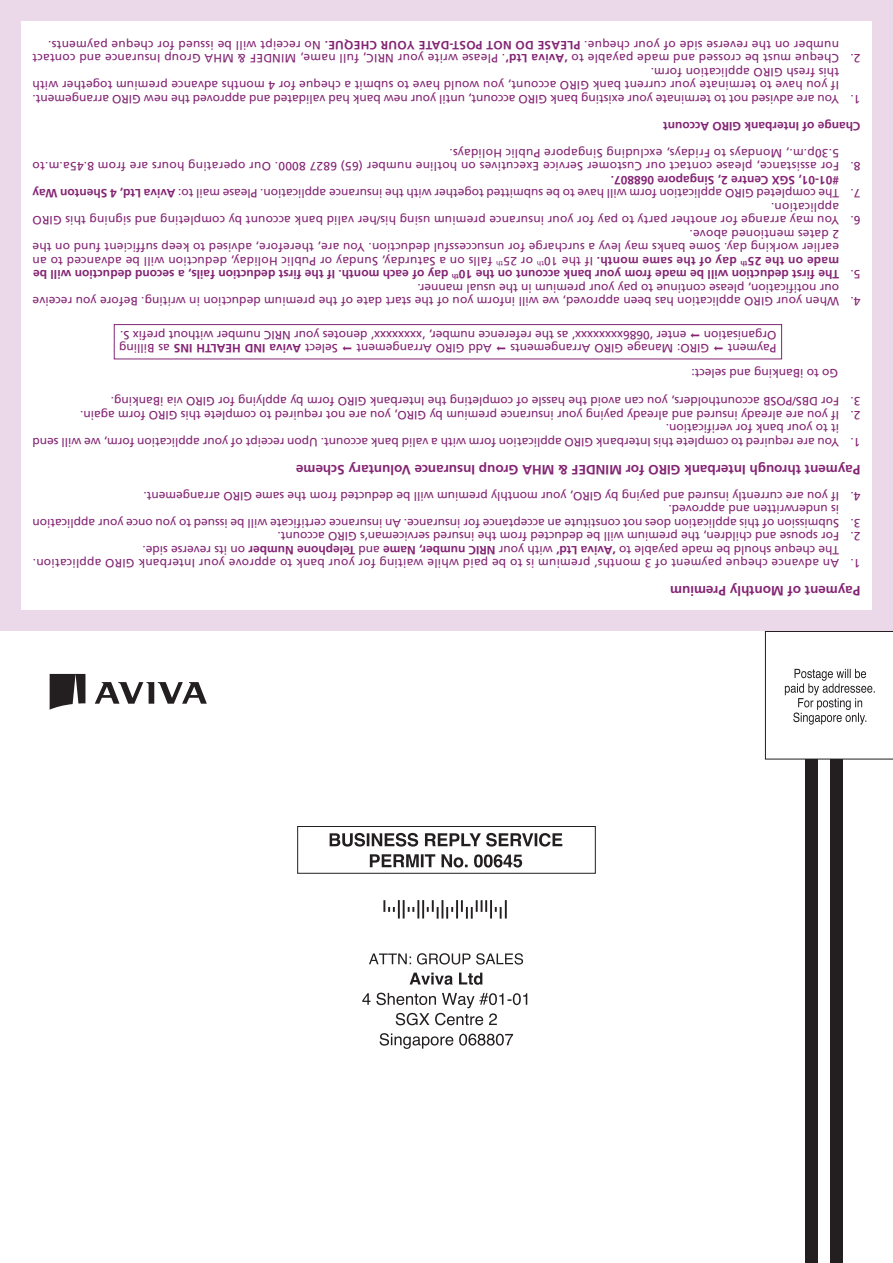
<style>
.page{position:relative;width:893px;height:1263px;background:#fff}
.page>*{position:absolute;margin:0;border:0;box-sizing:border-box;transform-origin:0 0}
.t1{font:700 13.5px "Frutiger";color:#842574}
.t2{font:12px/13.5px "Frutiger";color:#842574}
.t3{font:12px/13.5px "Frutiger";letter-spacing:.02em;color:#842574}
.t4{font:700 12px "Frutiger";color:#842574}
.t5{font:700 7.05px "Frutiger";color:#842574}
.s1{font-weight:700}
.s2{font-weight:400}
</style>
<div class="page">
<div style="left:0;top:0;width:893px;height:631px;background:#ebd9ea"></div>
<svg style="left:50px;top:674px;width:157px;height:36px"></svg>
<svg style="left:765px;top:631px;width:128px;height:128px"></svg>
<div style="left:805px;top:759px;width:13px;height:504px;background:#231f20"></div>
<div style="left:830px;top:759px;width:13px;height:504px;background:#231f20"></div>
<div style="left:297px;top:826px;width:299px;height:47px;border:1px solid #231f20"></div>
<svg style="left:330px;top:833px;width:232px;height:13px"></svg>
<svg style="left:370px;top:854px;width:152px;height:13px"></svg>
<svg style="left:369px;top:953px;width:154px;height:11px"></svg>
<svg style="left:410px;top:972px;width:72px;height:13px"></svg>
<svg style="left:362px;top:993px;width:165px;height:32px"></svg>
<svg style="left:380px;top:1033px;width:133px;height:16px"></svg>
<svg style="left:383px;top:900px;width:124px;height:19px"></svg>
<div style="left:21px;top:21px;width:851px;height:589px;background:#fff"></div>
<div style="left:114px;top:324px;width:668px;height:35px;border:1px solid #842574"></div>
<p class="t3" style="left:860px;top:64px;width:829px;text-align:center;rotate:-180deg">2. Cheque must be crossed and made payable to <span class="s1">‘Aviva Ltd’</span>. Please write your NRIC, full name, MINDEF &amp; MHA Group Insurance and contact number on the reverse side of your cheque. <span class="s1">PLEASE DO NOT POST-DATE YOUR CHEQUE.</span> No receipt will be issued for cheque payments.</p>
<p class="t2" style="left:839px;top:105px;width:808px;text-align:justify;text-indent:-21px;rotate:-180deg">1. You are advised not to terminate your existing bank GIRO account, until your new bank had validated and approved the new GIRO arrangement.<br>If you have to terminate your current bank GIRO account, you would have to submit a cheque for 4 months advance premium together with this fresh GIRO application form.</p>
<p class="t4" style="left:860px;top:131px;width:199px;rotate:-180deg">Change of Interbank GIRO Account</p>
<p class="t3" style="left:839px;top:172px;width:808px;text-indent:-21px;rotate:-180deg">8. For assistance, please contact our Customer Service Executives on hotline number (65) 6827 8000. Our operating hours are from 8.45a.m.to<br>5.30p.m., Mondays to Fridays, excluding Singapore Public Holidays.</p>
<p class="t2" style="left:839px;top:199px;width:808px;text-indent:-21px;rotate:-180deg">7. The completed GIRO application form will have to be submitted together with the insurance application. Please mail to: <span class="s1">Aviva Ltd, 4 Shenton Way #01-01, SGX Centre 2, Singapore 068807.</span></p>
<p class="t2" style="left:839px;top:226px;width:808px;text-indent:-21px;rotate:-180deg">6. You may arrange for another party to pay for your insurance premium using his/her valid bank account by completing and signing this GIRO application.</p>
<p class="t2" style="left:839px;top:280px;width:808px;text-align:justify;text-indent:391px;rotate:-180deg"><span class="s1">day of each month. If the first deduction fails, a second deduction will be made on the 25</span><sup>th</sup> <span class="s1">day of the same month.</span> If the 10<sup>th</sup> or 25<sup>th</sup> falls on a Saturday, Sunday or Public Holiday, deduction will be advanced to an earlier working day. Some banks may levy a surcharge for unsuccessful deduction. You are, therefore, advised to keep sufficient fund on the 2 dates mentioned above.</p>
<p class="t2" style="left:839px;top:307px;width:808px;text-indent:-21px;rotate:-180deg">4. When your GIRO application has been approved, we will inform you of the start date of the premium deduction in writing. Before you receive our notification, please continue to pay your premium in the usual manner.<br><span class="s1">The first deduction will be made from your bank account on the 10</span></p>
<p class="t2" style="left:860px;top:280px;width:12px;rotate:-180deg">5.</p>
<p class="t5" style="left:459px;top:279px;width:9px;rotate:-180deg">th</p>
<p class="t2" style="left:686px;top:341px;width:568px;rotate:-180deg">enter ‘0686xxxxxxxx’ as the reference number, ‘xxxxxxxx’ denotes your NRIC number without prefix S.</p>
<p class="t2" style="left:777px;top:341px;width:74px;rotate:-180deg">Organisation</p>
<p class="t4" style="left:338px;top:353px;width:220px;rotate:-180deg"><span class="s2">Select</span> Aviva IND HEALTH INS <span class="s2">as Billing</span></p>
<p class="t2" style="left:492px;top:354px;width:137px;rotate:-180deg">Add GIRO Arrangement</p>
<p class="t2" style="left:709px;top:354px;width:200px;rotate:-180deg">GIRO: Manage GIRO Arrangements</p>
<p class="t2" style="left:777px;top:354px;width:50px;rotate:-180deg">Payment</p>
<p class="t2" style="left:838px;top:379px;width:148px;rotate:-180deg">Go to iBanking and select:</p>
<p class="t2" style="left:860px;top:407px;width:751px;rotate:-180deg">3. For DBS/POSB accountholders, you can avoid the hassle of completing the Interbank GIRO form by applying for GIRO via iBanking.</p>
<p class="t2" style="left:860px;top:421px;width:782px;rotate:-180deg">2. If you are already insured and already paying your insurance premium by GIRO, you are not required to complete this GIRO form again.</p>
<p class="t2" style="left:839px;top:448px;width:808px;text-indent:-21px;rotate:-180deg">1. You are required to complete this Interbank GIRO application form with a valid bank account. Upon receipt of your application form, we will send it to your bank for verification.</p>
<p class="t1" style="left:860px;top:475px;width:566px;rotate:-180deg">Payment through Interbank GIRO for MINDEF &amp; MHA Group Insurance Voluntary Scheme</p>
<p class="t2" style="left:860px;top:502px;width:718px;rotate:-180deg">4. If you are currently insured and paying by GIRO, your monthly premium will be deducted from the same GIRO arrangement.</p>
<p class="t2" style="left:839px;top:529px;width:808px;text-indent:-21px;rotate:-180deg">3. Submission of this application does not constitute an acceptance for insurance. An insurance certificate will be issued to you once your application is underwritten and approved.</p>
<p class="t2" style="left:860px;top:542px;width:584px;rotate:-180deg">2. For spouse and children, the premium will be deducted from the insured serviceman’s GIRO account.</p>
<p class="t3" style="left:839px;top:569px;width:808px;text-indent:-21px;rotate:-180deg">1. An advance cheque payment of 3 months’ premium is to be paid while waiting for your bank to approve your Interbank GIRO application.<br>The cheque should be made payable to <span class="s1">‘Aviva Ltd’</span> with your <span class="s1">NRIC number, Name</span> and <span class="s1">Telephone Number</span> on its reverse side.</p>
<p class="t1" style="left:860px;top:596px;width:192px;rotate:-180deg">Payment of Monthly Premium</p>
</div>
